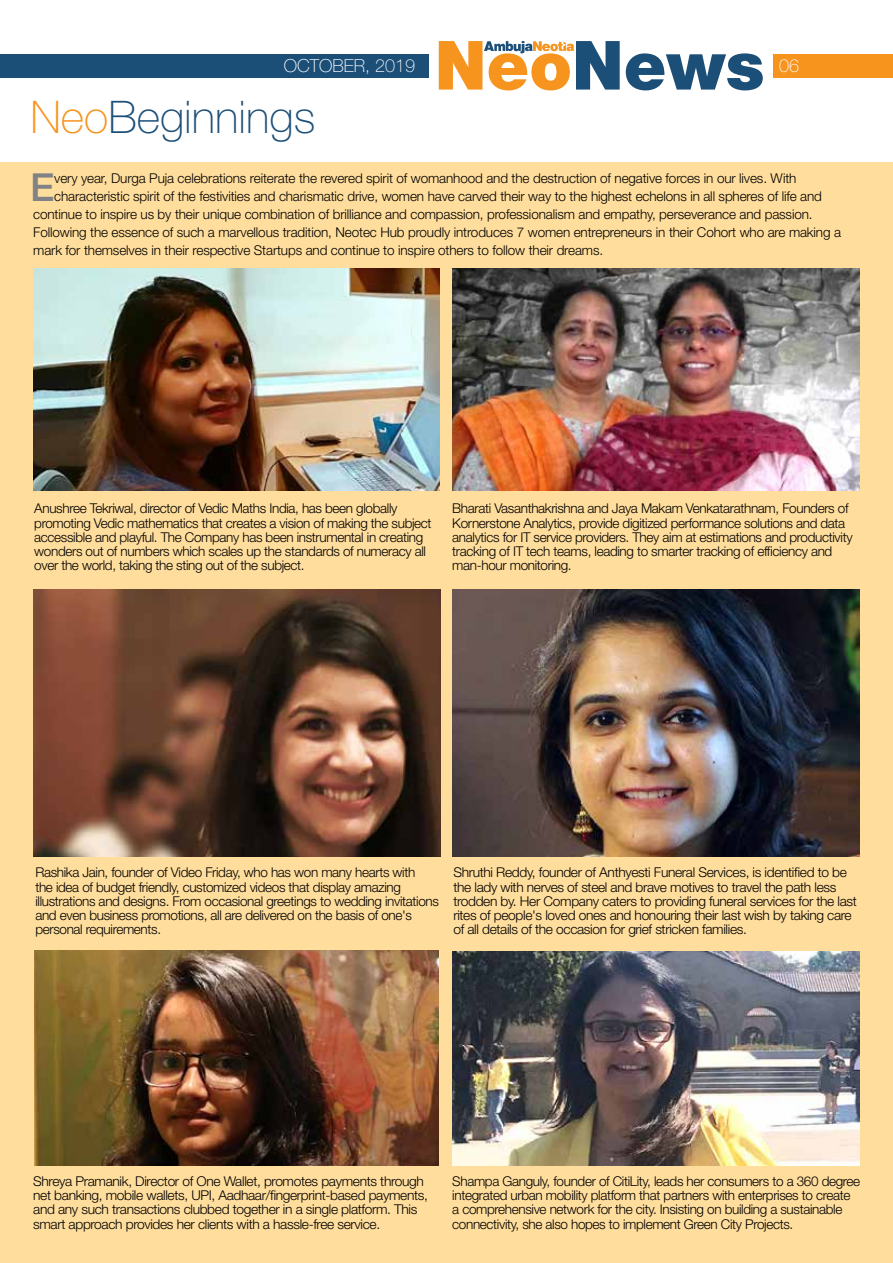
<style>
.page{position:relative;width:893px;height:1263px;background:#fff}
.page>*{position:absolute;margin:0;border:0;box-sizing:border-box;transform-origin:0 0}
.t1{font:100 45px "Helvetica Neue LT Std";color:#1c4f78}
.t2{font:500 38.7px "Helvetica Neue LT Std";color:#808285}
.t3{font:100 18px "Helvetica Neue LT Std";color:#fff}
.t4{font:300 13.5px/14.2px "Helvetica Neue LT Std";letter-spacing:-.025em;color:#000}
.s1{color:#f7941e}
</style>
<div class="page">
<div style="left:0;top:162px;width:893px;height:1101px;background:#ffdd9c"></div>
<div style="left:0;top:54px;width:893px;height:24px;background:#1c4f78"></div>
<div style="left:680px;top:54px;width:213px;height:24px;background:#f7941e"></div>
<div style="left:429px;top:26px;width:344px;height:93px;background:#fff"></div>
<svg style="left:439px;top:41px;width:324px;height:49px"></svg>
<img style="left:34px;top:268px;width:405px;height:223px">
<img style="left:452px;top:268px;width:407px;height:223px">
<img style="left:452px;top:590px;width:407px;height:266px">
<img style="left:452px;top:951px;width:407px;height:214px">
<img style="left:34px;top:950px;width:405px;height:215px">
<img style="left:33px;top:590px;width:407px;height:266px">
<h3 class="t3" style="left:284px;top:55px;width:133px">OCTOBER, 2019</h3>
<h1 class="t1" style="left:30px;top:91px;width:286px"><span class="s1">Neo</span>Beginnings</h1>
<h3 class="t3" style="left:779px;top:55px;width:22px">06</h3>
<h2 class="t2" style="left:30px;top:164px;width:26px">E</h2>
<p class="t4" style="left:54px;top:171px;width:744px">very year, Durga Puja celebrations reiterate the revered spirit of womanhood and the destruction of negative forces in our lives. With</p>
<p class="t4" style="left:54px;top:189px;width:769px">characteristic spirit of the festivities and charismatic drive, women have carved their way to the highest echelons in all spheres of life and</p>
<p class="t4" style="left:33px;top:207px;width:781px">continue to inspire us by their unique combination of brilliance and compassion, professionalism and empathy, perseverance and passion.</p>
<p class="t4" style="left:33px;top:225px;width:809px">Following the essence of such a marvellous tradition, Neotec Hub proudly introduces 7 women entrepreneurs in their Cohort who are making a</p>
<p class="t4" style="left:33px;top:243px;width:571px">mark for themselves in their respective Startups and continue to inspire others to follow their dreams.</p>
<p class="t4" style="left:34px;top:501px;width:399px">Anushree Tekriwal, director of Vedic Maths India, has been globally promoting Vedic mathematics that creates a vision of making the subject accessible and playful. The Company has been instrumental in creating wonders out of numbers which scales up the standards of numeracy all over the world, taking the sting out of the subject.</p>
<p class="t4" style="left:452px;top:501px;width:402px">Bharati Vasanthakrishna and Jaya Makam Venkatarathnam, Founders of Kornerstone Analytics, provide digitized performance solutions and data analytics for IT service providers. They aim at estimations and productivity tracking of IT tech teams, leading to smarter tracking of efficiency and man-hour monitoring.</p>
<p class="t4" style="left:35px;top:865px;width:405px">Rashika Jain, founder of Video Friday, who has won many hearts with<br>the idea of budget friendly, customized videos that display amazing illustrations and designs. From occasional greetings to wedding invitations and even business promotions, all are delivered on the basis of one's personal requirements.</p>
<p class="t4" style="left:453px;top:865px;width:405px">Shruthi Reddy, founder of Anthyesti Funeral Services, is identified to be the lady with nerves of steel and brave motives to travel the path less trodden by. Her Company caters to providing funeral services for the last rites of people's loved ones and honouring their last wish by taking care of all details of the occasion for grief stricken families.</p>
<p class="t4" style="left:33px;top:1173px;width:396px">Shreya Pramanik, Director of One Wallet, promotes payments through net banking, mobile wallets, UPI, Aadhaar/fingerprint-based payments, and any such transactions clubbed together in a single platform. This smart approach provides her clients with a hassle-free service.</p>
<p class="t4" style="left:452px;top:1173px;width:409px">Shampa Ganguly, founder of CitiLity, leads her consumers to a 360 degree integrated urban mobility platform that partners with enterprises to create a comprehensive network for the city. Insisting on building a sustainable connectivity, she also hopes to implement Green City Projects.</p>
</div>
